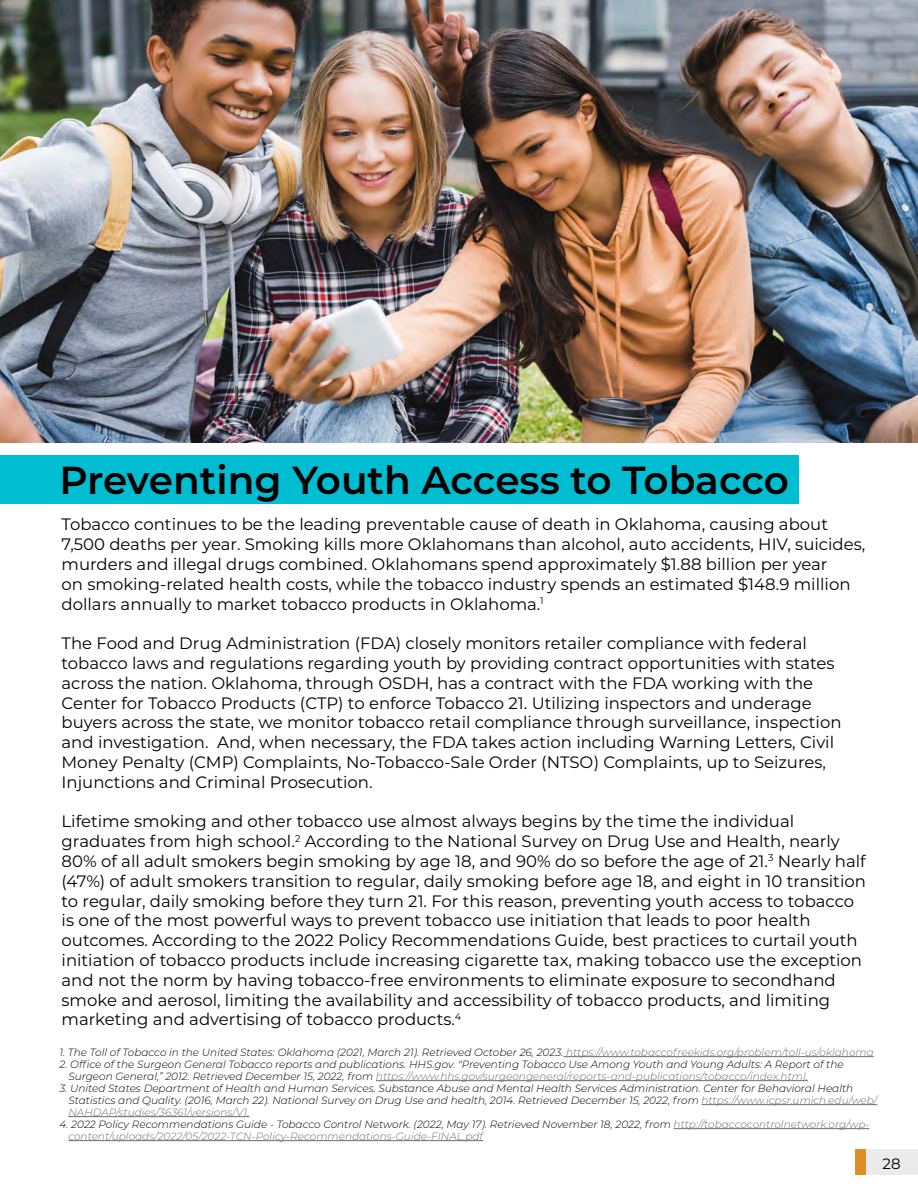
<style>
.page{position:relative;width:918px;height:1188px;background:#fff}
.page>*{position:absolute;margin:0;border:0;box-sizing:border-box;transform-origin:0 0}
.t1{font:600 39px "Montserrat";letter-spacing:-.005em;color:#000}
.t2{font:16.5px/19.8px "Montserrat";color:#000}
.t3{font:15px "Montserrat";color:#000}
.t4{font:italic 300 10.5px/12px "Montserrat";color:#000}
.t5{font:italic 300 10.5px/12px "Montserrat";color:#6d6e71}
.s1{color:#6d6e71}
.s2{color:#000}
</style>
<div class="page">
<div style="left:865px;top:1149px;width:53px;height:26px;background:#ebebec"></div>
<div style="left:855px;top:1149px;width:10px;height:26px;background:#de9027"></div>
<div style="left:0;top:456px;width:798px;height:48px;background:#00bdd2"></div>
<img style="left:0;top:0;width:918px;height:442px">
<hr style="left:563px;top:1056px;width:311px;height:1px;background:#6d6e71">
<hr style="left:376px;top:1080px;width:432px;height:1px;background:#6d6e71">
<hr style="left:702px;top:1104px;width:175px;height:1px;background:#6d6e71">
<hr style="left:68px;top:1116px;width:181px;height:1px;background:#6d6e71">
<hr style="left:674px;top:1128px;width:196px;height:1px;background:#6d6e71">
<hr style="left:68px;top:1140px;width:415px;height:1px;background:#6d6e71">
<h1 class="t1" style="left:59px;top:452px;width:731px">Preventing Youth Access to Tobacco</h1>
<p class="t2" style="left:62px;top:514px;width:805px">Tobacco continues to be the leading preventable cause of death in Oklahoma, causing about 7,500 deaths per year. Smoking kills more Oklahomans than alcohol, auto accidents, HIV, suicides, murders and illegal drugs combined. Oklahomans spend approximately $1.88 billion per year<br>on smoking-related health costs, while the tobacco industry spends an estimated $148.9 million dollars annually to market tobacco products in Oklahoma.<sup>1</sup></p>
<p class="t2" style="left:62px;top:633px;width:782px">The Food and Drug Administration (FDA) closely monitors retailer compliance with federal tobacco laws and regulations regarding youth by providing contract opportunities with states across the nation. Oklahoma, through OSDH, has a contract with the FDA working with the Center for Tobacco Products (CTP) to enforce Tobacco 21. Utilizing inspectors and underage buyers across the state, we monitor tobacco retail compliance through surveillance, inspection and investigation. And, when necessary, the FDA takes action including Warning Letters, Civil Money Penalty (CMP) Complaints, No-Tobacco-Sale Order (NTSO) Complaints, up to Seizures, Injunctions and Criminal Prosecution.</p>
<p class="t2" style="left:62px;top:811px;width:806px">Lifetime smoking and other tobacco use almost always begins by the time the individual graduates from high school.<sup>2</sup> According to the National Survey on Drug Use and Health, nearly 80% of all adult smokers begin smoking by age 18, and 90% do so before the age of 21.<sup>3</sup> Nearly half (47%) of adult smokers transition to regular, daily smoking before age 18, and eight in 10 transition to regular, daily smoking before they turn 21. For this reason, preventing youth access to tobacco is one of the most powerful ways to prevent tobacco use initiation that leads to poor health outcomes. According to the 2022 Policy Recommendations Guide, best practices to curtail youth initiation of tobacco products include increasing cigarette tax, making tobacco use the exception and not the norm by having tobacco-free environments to eliminate exposure to secondhand smoke and aerosol, limiting the availability and accessibility of tobacco products, and limiting marketing and advertising of tobacco products.<sup>4</sup></p>
<p class="t4" style="left:59px;top:1046px;width:816px">1. The Toll of Tobacco in the United States: Oklahoma (2021, March 21). Retrieved October 26, 2023. <span class="s1">https://www.tobaccofreekids.org/problem/toll-us/oklahoma</span></p>
<p class="t4" style="left:68px;top:1058px;width:777px;text-indent:-9px">2. Office of the Surgeon General Tobacco reports and publications. HHS.gov. "Preventing Tobacco Use Among Youth and Young Adults: A Report of the<br>Surgeon General,” 2012. Retrieved December 15, 2022, from <span class="s1">https://www.hhs.gov/surgeongeneral/reports-and-publications/tobacco/index.html.</span></p>
<p class="t4" style="left:68px;top:1082px;width:810px;text-indent:-9px">3. United States Department of Health and Human Services. Substance Abuse and Mental Health Services Administration. Center for Behavioral Health<br>Statistics and Quality. (2016, March 22). National Survey on Drug Use and health, 2014. Retrieved December 15, 2022, from <span class="s1">https://www.icpsr.umich.edu/web/<br>NAHDAP/studies/36361/versions/V1.</span></p>
<p class="t5" style="left:68px;top:1118px;width:803px;text-indent:-9px"><span class="s2">4. 2022 Policy Recommendations Guide - Tobacco Control Network. (2022, May 17). Retrieved November 18, 2022, from</span> http://tobaccocontrolnetwork.org/wp&shy;content/uploads/2022/05/2022-TCN-Policy-Recommendations-Guide-FINAL.pdf</p>
<p class="t3" style="left:883px;top:1153px;width:20px">28</p>
</div>
